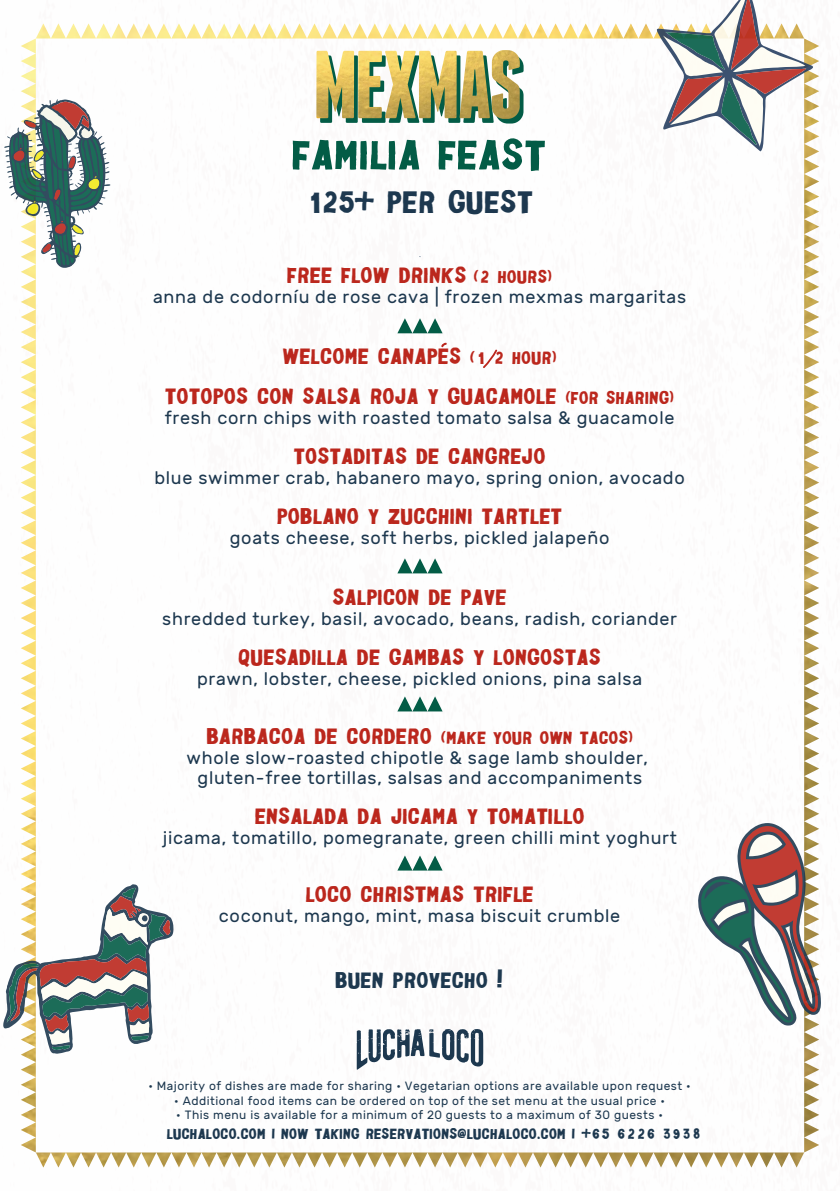
<style>
.page{position:relative;width:840px;height:1191px;background:#fff}
.page>*{position:absolute;margin:0;border:0;box-sizing:border-box;transform-origin:0 0}
.t1{font:56.8px "Loco";letter-spacing:.04em;color:#035c46}
.t2{font:42px "Loco";letter-spacing:.04em;color:#1d384f}
.t3{font:30px/40px "Loco";letter-spacing:.04em;color:#bb271d;text-align:center}
.t4{font:30px "Loco";letter-spacing:.04em;color:#1d384f}
.t5{font:24px "Loco";letter-spacing:.04em;color:#bb271d}
.t6{font:20px "Loco";letter-spacing:.04em;color:#1d384f}
.t7{font:18px/20px "Rubik";letter-spacing:.04em;color:#1d384f;text-align:center}
.t8{font:12px "Rubik";letter-spacing:.04em;color:#1d384f}
.s1{font-size:24px}
.s2{font-size:30px}
.s3{font-size:36px}
</style>
<div class="page">
<img style="left:21px;top:45px;width:800px;height:1123px">
<svg style="left:356px;top:1029px;width:127px;height:40px"></svg>
<svg style="left:397px;top:855px;width:45px;height:15px"></svg>
<svg style="left:397px;top:696px;width:45px;height:15px"></svg>
<img style="left:21px;top:23px;width:797px;height:632px">
<svg style="left:656px;top:0;width:156px;height:151px"></svg>
<svg style="left:697px;top:823px;width:123px;height:202px"></svg>
<svg style="left:3px;top:884px;width:170px;height:169px"></svg>
<svg style="left:4px;top:99px;width:106px;height:169px"></svg>
<h1 class="t1" style="left:292px;top:117px;width:254px">Familia feast</h1>
<h2 class="t2" style="left:306px;top:174px;width:228px">125+ Per guest</h2>
<h3 class="t3" style="left:287px;top:253px;width:265px">free flow drinks <span class="s1">(2 hours)</span></h3>
<p class="t7" style="left:153px;top:287px;width:534px">anna de codorníu de rose cava | frozen mexmas margaritas</p>
<h3 class="t3" style="left:165px;top:334px;width:509px">welcome canapes <span class="s1">(1 2 hour)<br></span>totopos con salsa roja y guacamole <span class="s1">(for sharing)</span></h3>
<p class="t7" style="left:165px;top:408px;width:511px">fresh corn chips with roasted tomato salsa &amp; guacamole</p>
<h3 class="t3" style="left:294px;top:434px;width:252px">tostaditas de cangrejo</h3>
<p class="t7" style="left:154px;top:468px;width:531px">blue swimmer crab, habanero mayo, spring onion, avocado</p>
<h3 class="t3" style="left:277px;top:494px;width:285px">poblano y zucchini tartlet</h3>
<p class="t7" style="left:230px;top:528px;width:381px">goats cheese, soft herbs, pickled jalapeño</p>
<h3 class="t3" style="left:333px;top:574px;width:174px">salpicon de pave</h3>
<p class="t7" style="left:162px;top:609px;width:516px">shredded turkey, basil, avocado, beans, radish, coriander</p>
<h3 class="t3" style="left:239px;top:634px;width:362px">quesadilla de gambas y longostas</h3>
<p class="t7" style="left:197px;top:669px;width:446px">prawn, lobster, cheese, pickled onions, pina salsa</p>
<h3 class="t5" style="left:207px;top:721px;width:427px"><span class="s2">barbacoa de cordero</span> (make your own tacos)</h3>
<p class="t7" style="left:186px;top:748px;width:462px">whole slow-roasted chipotle &amp; sage lamb shoulder, gluten-free tortillas, salsas and accompaniments</p>
<h3 class="t3" style="left:255px;top:793px;width:330px">ensalada da jicama y tomatillo</h3>
<p class="t7" style="left:163px;top:828px;width:515px">jicama, tomatillo, pomegranate, green chilli mint yoghurt</p>
<h3 class="t3" style="left:306px;top:871px;width:229px">loco christmas trifle</h3>
<p class="t7" style="left:219px;top:906px;width:402px">coconut, mango, mint, masa biscuit crumble</p>
<h3 class="t4" style="left:335px;top:959px;width:168px">Buen Provecho <span class="s3">!</span></h3>
<p class="t8" style="left:148px;top:1079px;width:543px">• Majority of dishes are made for sharing • Vegetarian options are available upon request •</p>
<p class="t8" style="left:174px;top:1093px;width:492px">• Additional food items can be ordered on top of the set menu at the usual price •</p>
<p class="t8" style="left:176px;top:1108px;width:488px">• This menu is available for a minimum of 20 guests to a maximum of 30 guests •</p>
<p class="t6" style="left:167px;top:1120px;width:535px">luchaloco.com | now taking reservations@luchaloco.com | +65 6226 3938</p>
</div>
